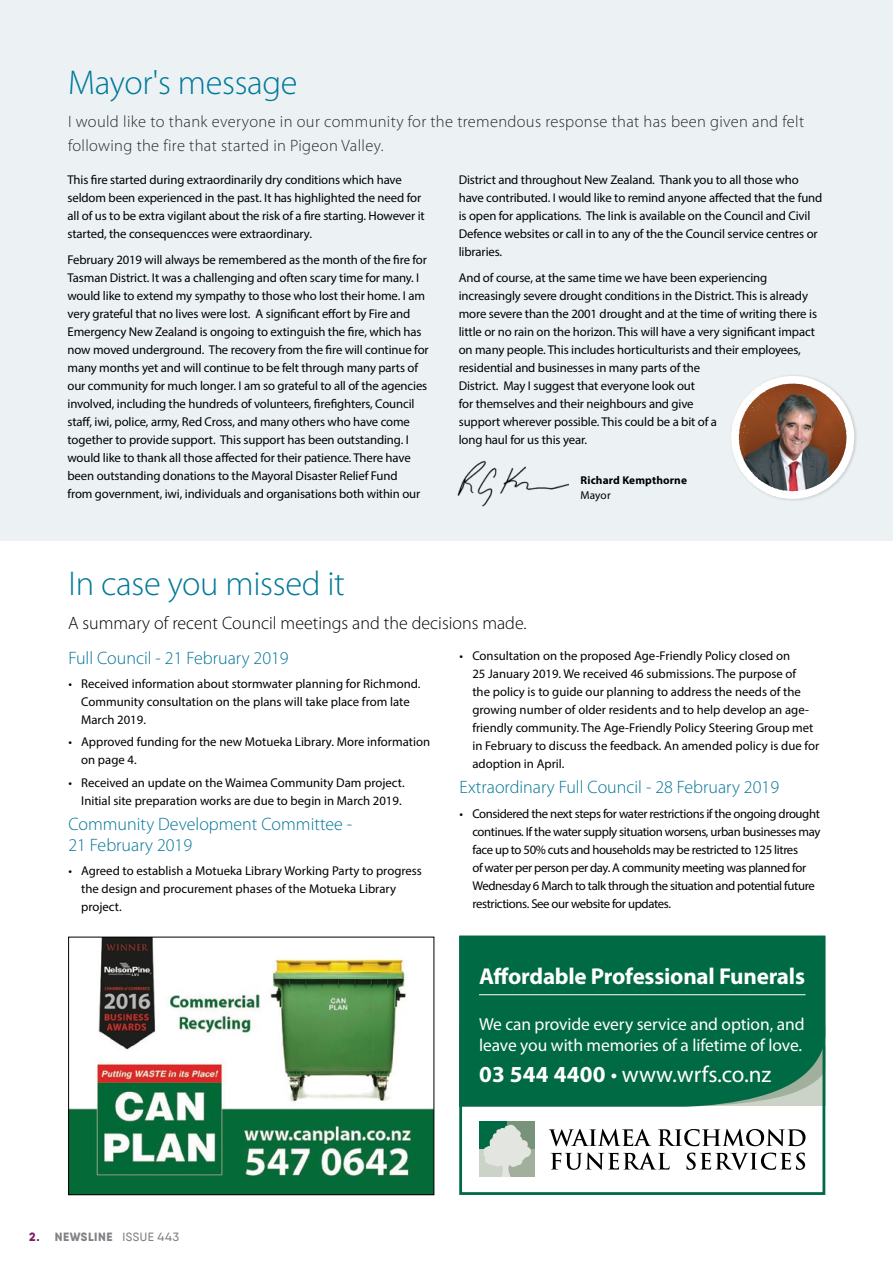
<style>
.page{position:relative;width:893px;height:1263px;background:#fff}
.page>*{position:absolute;margin:0;border:0;box-sizing:border-box;transform-origin:0 0}
.t1{font:300 34.5px "Myriad Pro";letter-spacing:-.01em;color:#00799a}
.t2{font:700 23.1px "Myriad Pro";letter-spacing:-.01em;color:#fff}
.t3{font:23.1px "Myriad Pro";letter-spacing:-.005em;color:#fff}
.t4{font:300 18px/21px "Myriad Pro";color:#007596}
.t5{font:300 18px "Myriad Pro";color:#000}
.t6{font:17.4px/21px "Myriad Pro";letter-spacing:-.005em;color:#fff}
.t7{font:300 16.5px/24px "Myriad Pro";letter-spacing:.02em;color:#292829}
.t8{font:12.75px/18px "Myriad Pro";letter-spacing:-.01em;color:#000}
.t9{font:12.75px/18px "Myriad Pro";letter-spacing:-.03em;color:#000}
.t10{font:800 12px "Qanelas Soft DEMO";letter-spacing:.045em;color:#808285}
.t11{font:700 11.4px "Myriad Pro";letter-spacing:.01em;color:#000}
.t12{font:11.4px "Myriad Pro";letter-spacing:.005em;color:#000}
.s1{color:#7b2162}
.s2{font-weight:500}
.s3{font-weight:700}
</style>
<div class="page">
<div style="left:0;top:0;width:893px;height:540px;background:#ecf1f4"></div>
<img style="left:457px;top:460px;width:111px;height:47px">
<div style="left:729px;top:374px;width:129px;height:128px;background:#000;opacity:.15"></div>
<img style="left:731px;top:376px;width:123px;height:123px">
<div style="left:463px;top:940px;width:358px;height:166px;background:#006a44"></div>
<div style="left:479px;top:1121px;width:28px;height:28px;background:#006a44"></div>
<div style="left:507px;top:1121px;width:28px;height:28px;background:#77937a"></div>
<div style="left:479px;top:1149px;width:28px;height:28px;background:#cbd2c8"></div>
<div style="left:507px;top:1149px;width:28px;height:28px;background:#a0b09d"></div>
<svg style="left:484px;top:1124px;width:47px;height:53px"></svg>
<svg style="left:549px;top:1129px;width:256px;height:41px"></svg>
<hr style="left:479px;top:994px;width:326px;height:1px;background:#fff">
<div style="left:459px;top:936px;width:366px;height:259px;border:3px solid #006a44"></div>
<img style="left:70px;top:939px;width:362px;height:254px">
<div style="left:68px;top:937px;width:366px;height:258px;border:1px solid #000"></div>
<hr style="left:892px;top:0;width:1px;height:187px;background:#0072bc">
<h1 class="t1" style="left:68px;top:62px;width:231px">Mayor's message</h1>
<p class="t7" style="left:68px;top:109px;width:738px">I would like to thank everyone in our community for the tremendous response that has been given and felt following the fire that started in Pigeon Valley.</p>
<p class="t8" style="left:68px;top:170px;width:359px">This fire started during extraordinarily dry conditions which have seldom been experienced in the past. It has highlighted the need for all of us to be extra vigilant about the risk of a fire starting. However it started, the consequencces were extraordinary.</p>
<p class="t8" style="left:68px;top:251px;width:363px">February 2019 will always be remembered as the month of the fire for Tasman District. It was a challenging and often scary time for many. I would like to extend my sympathy to those who lost their home. I am very grateful that no lives were lost. A significant effort by Fire and Emergency New Zealand is ongoing to extinguish the fire, which has now moved underground. The recovery from the fire will continue for many months yet and will continue to be felt through many parts of our community for much longer. I am so grateful to all of the agencies involved, including the hundreds of volunteers, firefighters, Council staff, iwi, police, army, Red Cross, and many others who have come together to provide support. This support has been outstanding. I would like to thank all those affected for their patience. There have been outstanding donations to the Mayoral Disaster Relief Fund<br>from government, iwi, individuals and organisations both within our</p>
<p class="t8" style="left:459px;top:170px;width:365px">District and throughout New Zealand. Thank you to all those who have contributed. I would like to remind anyone affected that the fund is open for applications. The link is available on the Council and Civil Defence websites or call in to any of the the Council service centres or libraries.</p>
<p class="t8" style="left:459px;top:269px;width:360px">And of course, at the same time we have been experiencing increasingly severe drought conditions in the District. This is already more severe than the 2001 drought and at the time of writing there is little or no rain on the horizon. This will have a very significant impact on many people. This includes horticulturists and their employees, residential and businesses in many parts of the<br>District. May I suggest that everyone look out<br>for themselves and their neighbours and give<br>support wherever possible. This could be a bit of a<br>long haul for us this year.</p>
<p class="t11" style="left:580px;top:472px;width:108px">Richard Kempthorne</p>
<p class="t12" style="left:580px;top:488px;width:32px">Mayor</p>
<h1 class="t1" style="left:68px;top:562px;width:278px">In case you missed it</h1>
<h3 class="t5" style="left:68px;top:612px;width:460px">A summary of recent Council meetings and the decisions made.</h3>
<h3 class="t4" style="left:68px;top:647px;width:222px">Full Council - 21 February 2019</h3>
<p class="t8" style="left:81px;top:675px;width:341px;text-indent:-13px">• Received information about stormwater planning for Richmond.<br>Community consultation on the plans will take place from late<br>March 2019.</p>
<p class="t8" style="left:81px;top:733px;width:350px;text-indent:-13px">• Approved funding for the new Motueka Library. More information on page 4.</p>
<p class="t8" style="left:68px;top:773px;width:338px;text-align:right">• Received an update on the Waimea Community Dam project.<br>Initial site preparation works are due to begin in March 2019.</p>
<h3 class="t4" style="left:68px;top:813px;width:285px">Community Development Committee -<br>21 February 2019</h3>
<p class="t8" style="left:81px;top:862px;width:342px;text-indent:-13px">• Agreed to establish a Motueka Library Working Party to progress the design and procurement phases of the Motueka Library project.</p>
<p class="t8" style="left:472px;top:646px;width:348px;text-indent:-13px">• Consultation on the proposed Age-Friendly Policy closed on<br>25 January 2019. We received 46 submissions. The purpose of<br>the policy is to guide our planning to address the needs of the growing number of older residents and to help develop an age&shy;friendly community. The Age-Friendly Policy Steering Group met in February to discuss the feedback. An amended policy is due for adoption in April.</p>
<h3 class="t4" style="left:460px;top:776px;width:321px">Extraordinary Full Council - 28 February 2019</h3>
<p class="t9" style="left:472px;top:804px;width:349px;text-indent:-13px">• Considered the next steps for water restrictions if the ongoing drought continues. If the water supply situation worsens, urban businesses may face up to 50% cuts and households may be restricted to 125 litres<br>of water per person per day. A community meeting was planned for Wednesday 6 March to talk through the situation and potential future restrictions. See our website for updates.</p>
<h2 class="t2" style="left:479px;top:961px;width:327px">Affordable Professional Funerals</h2>
<p class="t10" style="left:29px;top:1231px;width:151px"><span class="s1">2.</span> NEWSLINE <span class="s2">ISSUE 443</span></p>
<h3 class="t6" style="left:479px;top:1014px;width:327px">We can provide every service and option, and leave you with memories of a lifetime of love.</h3>
<h2 class="t3" style="left:479px;top:1060px;width:294px"><span class="s3">03 544 4400</span> • www.wrfs.co.nz</h2>
</div>
